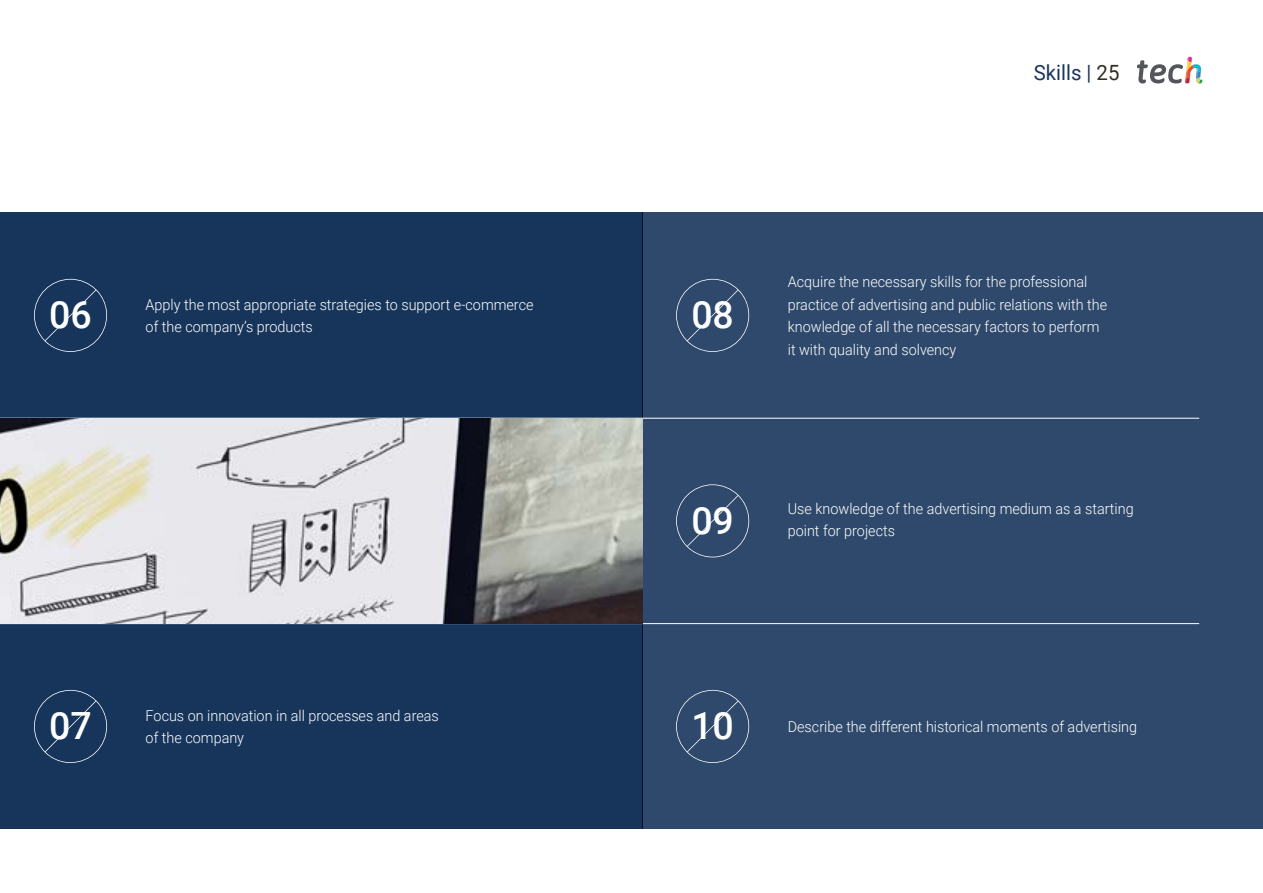
<style>
.page{position:relative;width:1263px;height:893px;background:#fff}
.page>*{position:absolute;margin:0;border:0;box-sizing:border-box;transform-origin:0 0}
.t1{font:500 37.5px "Roboto";color:#fff}
.t2{font:21px "Roboto";color:#1a355c}
.t3{font:300 15px/22.5px "Roboto";color:#fff;scale:.96 1}
.s1{color:#312e20}
</style>
<div class="page">
<svg style="left:1137px;top:57px;width:65px;height:27px"></svg>
<div style="left:0;top:213px;width:642px;height:616px;background:#17355b"></div>
<div style="left:642px;top:213px;width:621px;height:616px;background:#2e496b"></div>
<svg style="left:676px;top:279px;width:73px;height:73px"></svg>
<svg style="left:676px;top:484px;width:73px;height:73px"></svg>
<svg style="left:676px;top:690px;width:73px;height:73px"></svg>
<hr style="left:0;top:418px;width:1199px;height:1px;background:#fff">
<hr style="left:0;top:623px;width:1199px;height:1px;background:#fff">
<svg style="left:34px;top:279px;width:73px;height:73px"></svg>
<svg style="left:34px;top:690px;width:73px;height:73px"></svg>
<img style="left:0;top:418px;width:642px;height:206px">
<h1 class="t1" style="left:49px;top:288px;width:44px">06</h1>
<p class="t3" style="left:146px;top:293px;width:406px">Apply the most appropriate strategies to support e-commerce</p>
<p class="t3" style="left:146px;top:315px;width:176px">of the company’s products</p>
<h1 class="t1" style="left:49px;top:699px;width:44px">07</h1>
<p class="t3" style="left:146px;top:704px;width:307px">Focus on innovation in all processes and areas of the company</p>
<h2 class="t2" style="left:1034px;top:57px;width:87px">Skills | <span class="s1">25</span></h2>
<h1 class="t1" style="left:691px;top:288px;width:44px">08</h1>
<p class="t3" style="left:788px;top:270px;width:334px">Acquire the necessary skills for the professional practice of advertising and public relations with the knowledge of all the necessary factors to perform it with quality and solvency</p>
<h1 class="t1" style="left:691px;top:494px;width:44px">09</h1>
<p class="t3" style="left:788px;top:497px;width:362px">Use knowledge of the advertising medium as a starting point for projects</p>
<h1 class="t1" style="left:691px;top:699px;width:44px">10</h1>
<p class="t3" style="left:788px;top:715px;width:365px">Describe the different historical moments of advertising</p>
</div>
